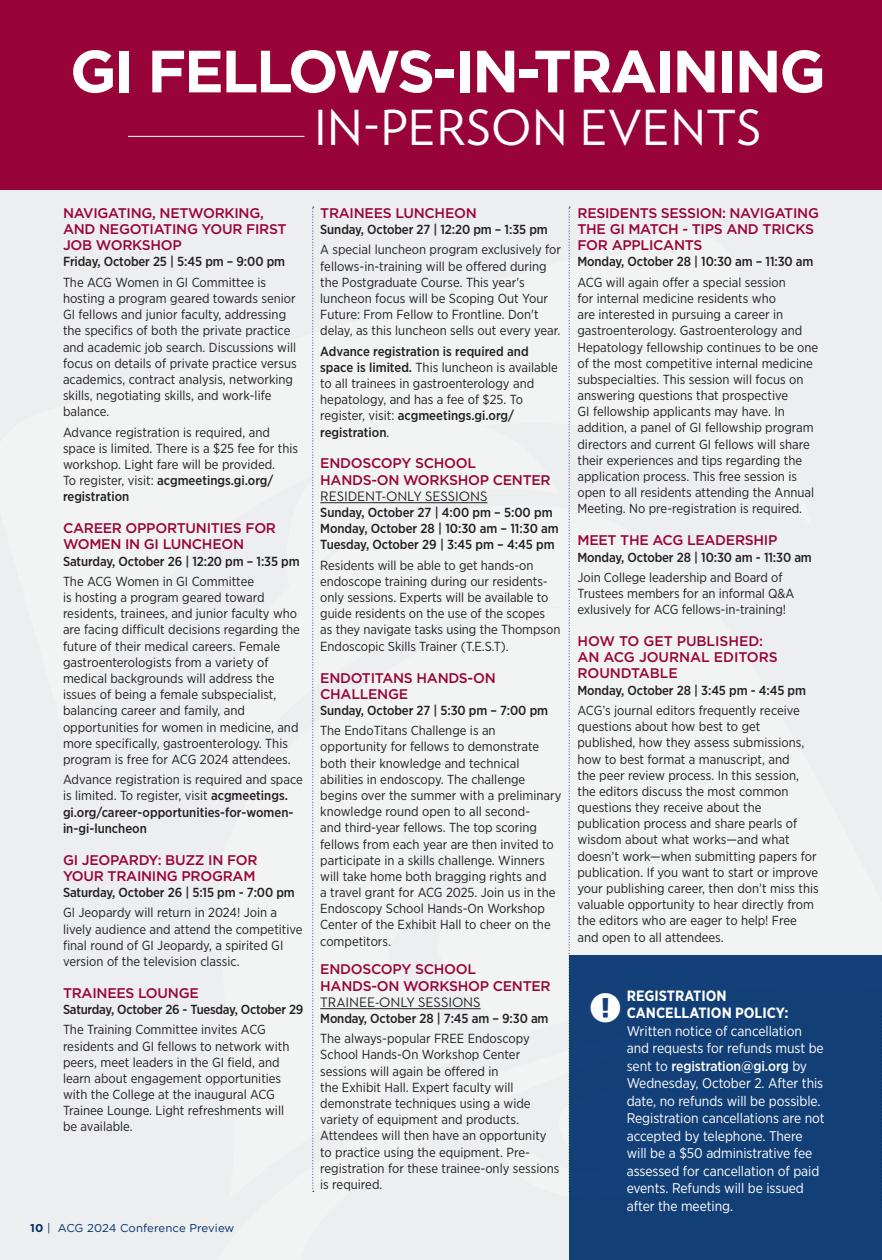
<style>
.page{position:relative;width:882px;height:1260px;background:#fff}
.page>*{position:absolute;margin:0;border:0;box-sizing:border-box;transform-origin:0 0}
.t1{font:700 59.5px "Gotham";letter-spacing:-.04em;color:#fff}
.t2{font:48.12px "Verlag";letter-spacing:.02em;color:#fff}
.t3{font:700 14.88px/17.5px "Gotham Narrow";color:#fff}
.t4{font:500 14px/16.1px "Gotham";letter-spacing:-.02em;color:#990438}
.t5{font:14px/17.5px "Gotham Narrow";letter-spacing:-.005em;color:#fff}
.t6{font:13.12px/16.1px "Gotham Narrow";color:#231f20}
.t7{font:500 13.12px/16.1px "Gotham Narrow";letter-spacing:-.01em;color:#231f20}
.t8{font:11.38px "Gotham";color:#00306d}
.s1{font-weight:500}
.s2{font-weight:400}
.s3{font-weight:700}
.s4{font-family:"Neutraface 2 Text";font-weight:400;color:#231f20}
</style>
<div class="page">
<div style="left:0;top:0;width:882px;height:190px;background:#990438"></div>
<div style="left:0;top:190px;width:882px;height:1070px;background:#edeeef"></div>
<hr style="left:320px;top:502px;width:167px;height:1px;background:#231f20">
<hr style="left:320px;top:1008px;width:161px;height:1px;background:#231f20">
<svg style="left:312px;top:207px;width:2px;height:985px"></svg>
<hr style="left:128px;top:136px;width:176px;height:1px;background:#fff">
<div style="left:570px;top:955px;width:312px;height:305px;background:#133f77"></div>
<svg style="left:568px;top:207px;width:3px;height:995px"></svg>
<p class="t1" style="left:70px;top:32px;width:757px">GI FELLOWS-IN-TRAINING</p>
<p class="t2" style="left:315px;top:92px;width:448px">IN-PERSON EVENTS</p>
<p class="t4" style="left:63px;top:205px;width:225px">NAVIGATING, NETWORKING,<br>AND NEGOTIATING YOUR FIRST<br>JOB WORKSHOP</p>
<p class="t7" style="left:63px;top:254px;width:224px">Friday, October 25 | 5:45 pm – 9:00 pm</p>
<p class="t6" style="left:63px;top:274px;width:235px">The ACG Women in GI Committee is hosting a program geared towards senior GI fellows and junior faculty, addressing the specifics of both the private practice and academic job search. Discussions will focus on details of private practice versus academics, contract analysis, networking skills, negotiating skills, and work-life balance.</p>
<p class="t6" style="left:63px;top:424px;width:237px">Advance registration is required, and space is limited. There is a $25 fee for this workshop. Light fare will be provided.<br>To register, visit: <span class="s1">acgmeetings.gi.org/ registration</span></p>
<p class="t4" style="left:63px;top:520px;width:215px">CAREER OPPORTUNITIES FOR<br>WOMEN IN GI LUNCHEON</p>
<p class="t7" style="left:63px;top:553px;width:238px">Saturday, October 26 | 12:20 pm – 1:35 pm</p>
<p class="t6" style="left:63px;top:573px;width:239px">The ACG Women in GI Committee<br>is hosting a program geared toward residents, trainees, and junior faculty who are facing difficult decisions regarding the future of their medical careers. Female gastroenterologists from a variety of medical backgrounds will address the issues of being a female subspecialist, balancing career and family, and opportunities for women in medicine, and more specifically, gastroenterology. This program is free for ACG 2024 attendees.</p>
<p class="t7" style="left:63px;top:771px;width:241px"><span class="s2">Advance registration is required and space is limited. To register, visit</span> acgmeetings. gi.org/career-opportunities-for-women&shy;in-gi-luncheon</p>
<p class="t4" style="left:63px;top:852px;width:196px">GI JEOPARDY: BUZZ IN FOR<br>YOUR TRAINING PROGRAM</p>
<p class="t7" style="left:63px;top:884px;width:233px">Saturday, October 26 | 5:15 pm - 7:00 pm</p>
<p class="t6" style="left:63px;top:904px;width:241px">GI Jeopardy will return in 2024! Join a lively audience and attend the competitive final round of GI Jeopardy, a spirited GI version of the television classic.</p>
<p class="t4" style="left:63px;top:985px;width:137px">TRAINEES LOUNGE</p>
<p class="t7" style="left:63px;top:1001px;width:242px">Saturday, October 26 - Tuesday, October 29</p>
<p class="t6" style="left:63px;top:1021px;width:228px">The Training Committee invites ACG residents and GI fellows to network with peers, meet leaders in the GI field, and learn about engagement opportunities with the College at the inaugural ACG Trainee Lounge. Light refreshments will be available.</p>
<p class="t8" style="left:30px;top:1220px;width:206px"><span class="s3">10</span> | ACG 2024 Conference Preview</p>
<p class="t4" style="left:320px;top:205px;width:158px">TRAINEES LUNCHEON</p>
<p class="t7" style="left:320px;top:221px;width:229px">Sunday, October 27 | 12:20 pm – 1:35 pm</p>
<p class="t6" style="left:320px;top:241px;width:242px">A special luncheon program exclusively for fellows-in-training will be offered during the Postgraduate Course. This year's luncheon focus will be Scoping Out Your Future: From Fellow to Frontline. Don't delay, as this luncheon sells out every year.</p>
<p class="t6" style="left:320px;top:343px;width:239px"><span class="s1">Advance registration is required and space is limited.</span> This luncheon is available to all trainees in gastroenterology and hepatology, and has a fee of $25. To register, visit: <span class="s1">acgmeetings.gi.org/ registration</span>.</p>
<p class="t4" style="left:320px;top:455px;width:232px">ENDOSCOPY SCHOOL<br>HANDS-ON WORKSHOP CENTER<br><span class="s4">RESIDENT-ONLY SESSIONS</span></p>
<p class="t7" style="left:320px;top:504px;width:234px">Sunday, October 27 | 4:00 pm – 5:00 pm</p>
<p class="t7" style="left:320px;top:520px;width:240px">Monday, October 28 | 10:30 am – 11:30 am</p>
<p class="t7" style="left:320px;top:537px;width:236px">Tuesday, October 29 | 3:45 pm – 4:45 pm</p>
<p class="t6" style="left:320px;top:557px;width:242px">Residents will be able to get hands-on endoscope training during our residents&shy;only sessions. Experts will be available to guide residents on the use of the scopes as they navigate tasks using the Thompson Endoscopic Skills Trainer (T.E.S.T).</p>
<p class="t4" style="left:320px;top:669px;width:177px">ENDOTITANS HANDS-ON<br>CHALLENGE</p>
<p class="t7" style="left:320px;top:702px;width:229px">Sunday, October 27 | 5:30 pm – 7:00 pm</p>
<p class="t6" style="left:320px;top:722px;width:243px">The EndoTitans Challenge is an opportunity for fellows to demonstrate both their knowledge and technical abilities in endoscopy. The challenge begins over the summer with a preliminary knowledge round open to all second-<br>and third-year fellows. The top scoring fellows from each year are then invited to participate in a skills challenge. Winners will take home both bragging rights and<br>a travel grant for ACG 2025. Join us in the Endoscopy School Hands-On Workshop Center of the Exhibit Hall to cheer on the competitors.</p>
<p class="t4" style="left:320px;top:961px;width:232px">ENDOSCOPY SCHOOL<br>HANDS-ON WORKSHOP CENTER<br><span class="s4">TRAINEE-ONLY SESSIONS</span></p>
<p class="t7" style="left:320px;top:1010px;width:230px">Monday, October 28 | 7:45 am – 9:30 am</p>
<p class="t6" style="left:320px;top:1030px;width:241px">The always-popular FREE Endoscopy School Hands-On Workshop Center sessions will again be offered in<br>the Exhibit Hall. Expert faculty will demonstrate techniques using a wide variety of equipment and products.<br>Attendees will then have an opportunity to practice using the equipment. Pre&shy;registration for these trainee-only sessions is required.</p>
<p class="t4" style="left:578px;top:205px;width:243px">RESIDENTS SESSION: NAVIGATING<br>THE GI MATCH - TIPS AND TRICKS<br>FOR APPLICANTS</p>
<p class="t7" style="left:578px;top:254px;width:238px">Monday, October 28 | 10:30 am – 11:30 am</p>
<p class="t6" style="left:578px;top:274px;width:242px">ACG will again offer a special session<br>for internal medicine residents who<br>are interested in pursuing a career in gastroenterology. Gastroenterology and Hepatology fellowship continues to be one of the most competitive internal medicine subspecialties. This session will focus on answering questions that prospective<br>GI fellowship applicants may have. In addition, a panel of GI fellowship program directors and current GI fellows will share their experiences and tips regarding the application process. This free session is open to all residents attending the Annual Meeting. No pre-registration is required.</p>
<p class="t4" style="left:578px;top:532px;width:201px">MEET THE ACG LEADERSHIP</p>
<p class="t7" style="left:578px;top:549px;width:236px">Monday, October 28 | 10:30 am - 11:30 am</p>
<p class="t6" style="left:578px;top:569px;width:218px">Join College leadership and Board of<br>Trustees members for an informal Q&amp;A exlusively for ACG fellows-in-training!</p>
<p class="t4" style="left:578px;top:633px;width:202px">HOW TO GET PUBLISHED:<br>AN ACG JOURNAL EDITORS<br>ROUNDTABLE</p>
<p class="t7" style="left:578px;top:682px;width:230px">Monday, October 28 | 3:45 pm - 4:45 pm</p>
<p class="t6" style="left:578px;top:702px;width:243px">ACG’s journal editors frequently receive questions about how best to get published, how they assess submissions, how to best format a manuscript, and<br>the peer review process. In this session, the editors discuss the most common questions they receive about the publication process and share pearls of wisdom about what works—and what doesn’t work—when submitting papers for publication. If you want to start or improve your publishing career, then don’t miss this valuable opportunity to hear directly from the editors who are eager to help! Free and open to all attendees.</p>
<p class="t3" style="left:627px;top:987px;width:163px">REGISTRATION<br>CANCELLATION POLICY:</p>
<p class="t5" style="left:627px;top:1022px;width:199px">Written notice of cancellation and requests for refunds must be sent to <span class="s1">registration@gi.org</span> by<br>Wednesday, October 2. After this date, no refunds will be possible.<br>Registration cancellations are not accepted by telephone. There will be a $50 administrative fee assessed for cancellation of paid events. Refunds will be issued after the meeting.</p>
</div>
